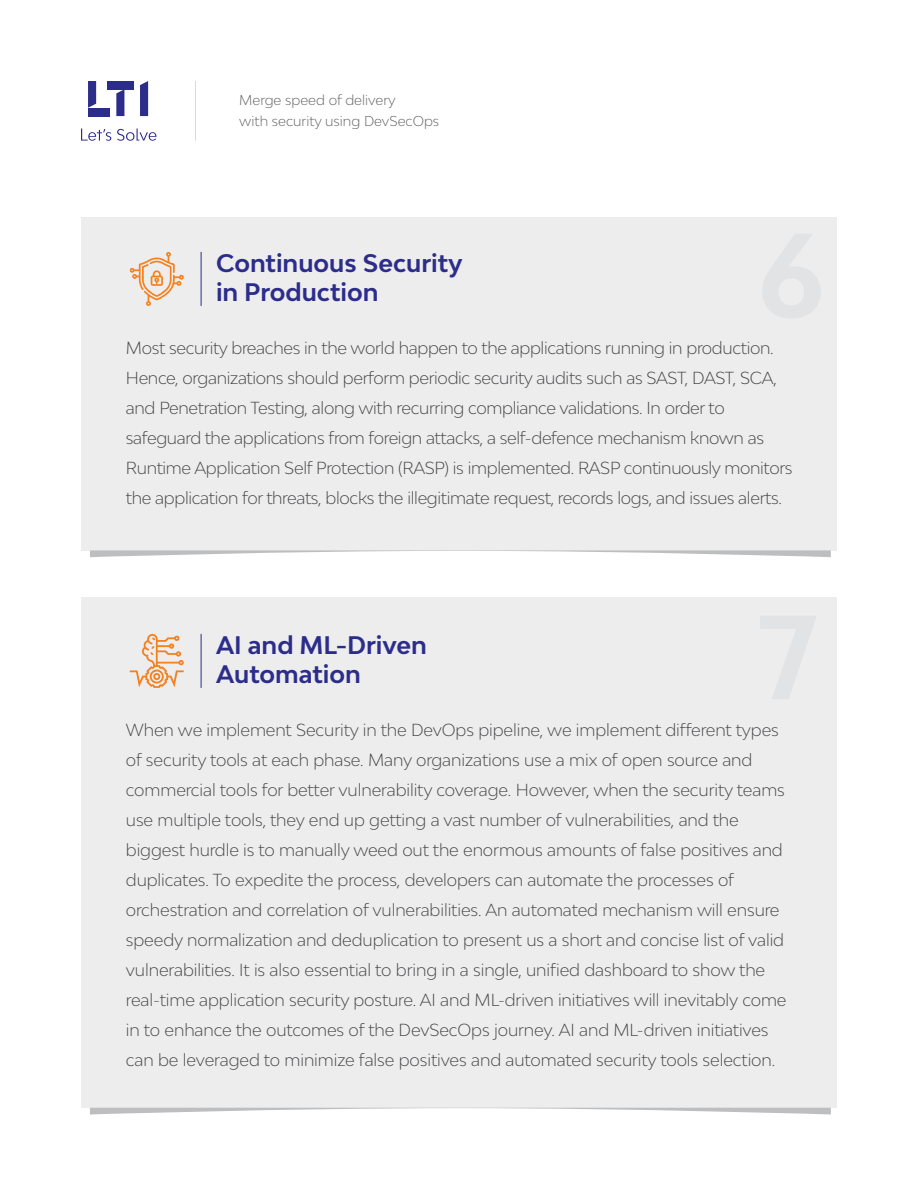
<style>
.page{position:relative;width:918px;height:1188px;background:#fff}
.page>*{position:absolute;margin:0;border:0;box-sizing:border-box;transform-origin:0 0}
.t1{font:700 24px/28.8px "Bw Modelica";color:#2c2d8b}
.t2{font:300 16.5px/30px "Bw Modelica";letter-spacing:-.005em;color:#414042}
.t3{font:300 13.5px/21px "Bw Modelica";color:#5c5c5c}
</style>
<div class="page">
<div style="left:81px;top:217px;width:756px;height:333px;background:#ededee"></div>
<svg style="left:90px;top:550px;width:741px;height:7px"></svg>
<hr style="left:201px;top:252px;width:1px;height:54px;background:#2c2d8b">
<svg style="left:129px;top:252px;width:55px;height:54px"></svg>
<div style="left:81px;top:597px;width:756px;height:511px;background:#ededee"></div>
<svg style="left:90px;top:1108px;width:741px;height:7px"></svg>
<hr style="left:201px;top:634px;width:1px;height:54px;background:#2c2d8b">
<svg style="left:130px;top:633px;width:54px;height:55px"></svg>
<hr style="left:195px;top:81px;width:1px;height:60px;background:#000">
<svg style="left:88px;top:81px;width:8px;height:27px"></svg>
<div style="left:88px;top:108px;width:21px;height:8px;background:#2c2d8b"></div>
<div style="left:107px;top:81px;width:26px;height:8px;background:#2c2d8b"></div>
<svg style="left:116px;top:89px;width:8px;height:27px"></svg>
<svg style="left:140px;top:81px;width:8px;height:35px"></svg>
<svg style="left:81px;top:129px;width:75px;height:12px"></svg>
<p class="t3" style="left:239px;top:89px;width:201px">Merge speed of delivery<br>with security using DevSecOps</p>
<h1 class="t1" style="left:216px;top:248px;width:248px">Continuous Security in Production</h1>
<p class="t2" style="left:126px;top:333px;width:668px">Most security breaches in the world happen to the applications running in production.<br>Hence, organizations should perform periodic security audits such as SAST, DAST, SCA, and Penetration Testing, along with recurring compliance validations. In order to safeguard the applications from foreign attacks, a self-defence mechanism known as Runtime Application Self Protection (RASP) is implemented. RASP continuously monitors the application for threats, blocks the illegitimate request, records logs, and issues alerts.</p>
<h1 class="t1" style="left:216px;top:630px;width:212px">AI and ML-Driven<br>Automation</h1>
<p class="t2" style="left:126px;top:715px;width:662px">When we implement Security in the DevOps pipeline, we implement different types of security tools at each phase. Many organizations use a mix of open source and commercial tools for better vulnerability coverage. However, when the security teams use multiple tools, they end up getting a vast number of vulnerabilities, and the biggest hurdle is to manually weed out the enormous amounts of false positives and duplicates. To expedite the process, developers can automate the processes of orchestration and correlation of vulnerabilities. An automated mechanism will ensure speedy normalization and deduplication to present us a short and concise list of valid vulnerabilities. It is also essential to bring in a single, unified dashboard to show the real-time application security posture. AI and ML-driven initiatives will inevitably come in to enhance the outcomes of the DevSecOps journey. AI and ML-driven initiatives can be leveraged to minimize false positives and automated security tools selection.</p>
</div>
